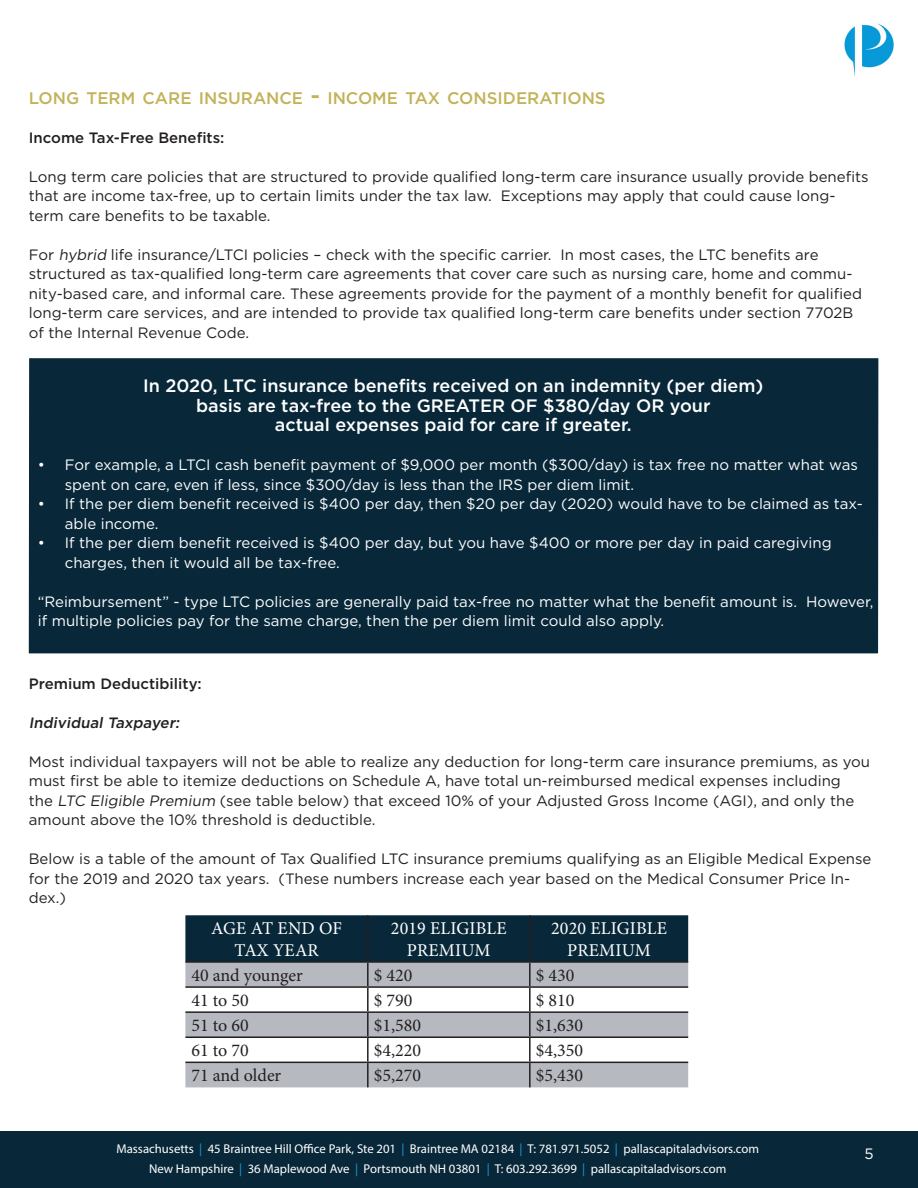
<style>
.page{position:relative;width:918px;height:1188px;background:#fff}
.page>*{position:absolute;margin:0;border:0;box-sizing:border-box;transform-origin:0 0}
.t1{font:500 18px "Gotham";color:#fff}
.t2{font:18px "Minion Pro";color:#231f20}
.t3{font:18px "Minion Pro";letter-spacing:.01em;color:#fff}
.t4{font:500 16.8px "Gotham";color:#c2b359}
.t5{font:15px/19.5px "Gotham";color:#231f20}
.t6{font:15px/19.5px "Gotham";color:#fff}
.t7{font:500 15px "Gotham";color:#231f20}
.t8{font:italic 500 15px "Gotham";color:#231f20}
.t9{font:12.75px "Myriad Pro";color:#fff}
.s1{font-size:24px}
.s2{font-style:italic}
.s3{color:#179ad7}
</style>
<div class="page">
<div style="left:0;top:1132px;width:918px;height:56px;background:#082839"></div>
<img style="left:844px;top:23px;width:50px;height:54px">
<div style="left:29px;top:358px;width:849px;height:295px;background:#082839"></div>
<div style="left:185px;top:915px;width:503px;height:46px;background:#082839"></div>
<svg style="left:185px;top:963px;width:503px;height:124px;fill:#b7b9c0"></svg>
<svg style="left:185px;top:988px;width:503px;height:23px"></svg>
<hr style="left:367px;top:915px;width:2px;height:46px;background:#231f20">
<hr style="left:529px;top:915px;width:2px;height:46px;background:#231f20">
<hr style="left:185px;top:961px;width:183px;height:2px;background:#231f20">
<hr style="left:368px;top:961px;width:162px;height:2px;background:#231f20">
<hr style="left:367px;top:963px;width:2px;height:23px;background:#231f20">
<hr style="left:530px;top:961px;width:158px;height:2px;background:#231f20">
<hr style="left:529px;top:963px;width:2px;height:23px;background:#231f20">
<hr style="left:185px;top:986px;width:183px;height:2px;background:#231f20">
<hr style="left:368px;top:986px;width:162px;height:2px;background:#231f20">
<hr style="left:367px;top:988px;width:2px;height:23px;background:#231f20">
<hr style="left:530px;top:986px;width:158px;height:2px;background:#231f20">
<hr style="left:529px;top:988px;width:2px;height:23px;background:#231f20">
<hr style="left:185px;top:1011px;width:183px;height:2px;background:#231f20">
<hr style="left:368px;top:1011px;width:162px;height:2px;background:#231f20">
<hr style="left:367px;top:1013px;width:2px;height:23px;background:#231f20">
<hr style="left:530px;top:1011px;width:158px;height:2px;background:#231f20">
<hr style="left:529px;top:1013px;width:2px;height:23px;background:#231f20">
<hr style="left:185px;top:1036px;width:183px;height:2px;background:#231f20">
<hr style="left:368px;top:1036px;width:162px;height:2px;background:#231f20">
<hr style="left:367px;top:1038px;width:2px;height:24px;background:#231f20">
<hr style="left:530px;top:1036px;width:158px;height:2px;background:#231f20">
<hr style="left:529px;top:1038px;width:2px;height:24px;background:#231f20">
<hr style="left:185px;top:1062px;width:183px;height:1px;background:#231f20">
<hr style="left:368px;top:1062px;width:162px;height:1px;background:#231f20">
<hr style="left:367px;top:1063px;width:2px;height:24px;background:#231f20">
<hr style="left:530px;top:1062px;width:158px;height:1px;background:#231f20">
<hr style="left:529px;top:1063px;width:2px;height:24px;background:#231f20">
<p class="t4" style="left:29px;top:87px;width:578px">LONG TERM CARE INSURANCE <span class="s1">-</span> INCOME TAX CONSIDERATIONS</p>
<p class="t7" style="left:29px;top:128px;width:197px">Income Tax-Free Benefits:</p>
<p class="t5" style="left:29px;top:166px;width:841px">Long term care policies that are structured to provide qualified long-term care insurance usually provide benefits that are income tax-free, up to certain limits under the tax law. Exceptions may apply that could cause long&shy;term care benefits to be taxable.</p>
<p class="t5" style="left:29px;top:244px;width:835px">For <span class="s2">hybrid</span> life insurance/LTCI policies – check with the specific carrier. In most cases, the LTC benefits are structured as tax-qualified long-term care agreements that cover care such as nursing care, home and commu&shy;nity-based care, and informal care. These agreements provide for the payment of a monthly benefit for qualified long-term care services, and are intended to provide tax qualified long-term care benefits under section 7702B of the Internal Revenue Code.</p>
<p class="t1" style="left:143px;top:374px;width:622px">In 2020, LTC insurance benefits received on an indemnity (per diem)</p>
<p class="t1" style="left:196px;top:393px;width:516px">basis are tax-free to the GREATER OF $380/day OR your</p>
<p class="t1" style="left:275px;top:413px;width:358px">actual expenses paid for care if greater.</p>
<p class="t6" style="left:65px;top:455px;width:795px;text-indent:-27px">• For example, a LTCI cash benefit payment of $9,000 per month ($300/day) is tax free no matter what was spent on care, even if less, since $300/day is less than the IRS per diem limit.</p>
<p class="t6" style="left:65px;top:494px;width:800px;text-indent:-27px">• If the per diem benefit received is $400 per day, then $20 per day (2020) would have to be claimed as tax&shy;able income.</p>
<p class="t6" style="left:65px;top:533px;width:768px;text-indent:-27px">• If the per diem benefit received is $400 per day, but you have $400 or more per day in paid caregiving charges, then it would all be tax-free.</p>
<p class="t6" style="left:38px;top:591px;width:837px">“Reimbursement” - type LTC policies are generally paid tax-free no matter what the benefit amount is. However, if multiple policies pay for the same charge, then the per diem limit could also apply.</p>
<p class="t7" style="left:29px;top:674px;width:174px">Premium Deductibility:</p>
<p class="t8" style="left:29px;top:713px;width:155px">Individual Taxpayer:</p>
<p class="t5" style="left:29px;top:751px;width:843px">Most individual taxpayers will not be able to realize any deduction for long-term care insurance premiums, as you must first be able to itemize deductions on Schedule A, have total un-reimbursed medical expenses including<br>the <span class="s2">LTC Eligible Premium</span> (see table below) that exceed 10% of your Adjusted Gross Income (AGI), and only the amount above the 10% threshold is deductible.</p>
<p class="t5" style="left:29px;top:849px;width:844px">Below is a table of the amount of Tax Qualified LTC insurance premiums qualifying as an Eligible Medical Expense for the 2019 and 2020 tax years. (These numbers increase each year based on the Medical Consumer Price In&shy;dex.)</p>
<p class="t3" style="left:211px;top:917px;width:132px">AGE AT END OF</p>
<p class="t3" style="left:234px;top:938px;width:86px">TAX YEAR</p>
<p class="t3" style="left:391px;top:917px;width:117px">2019 ELIGIBLE</p>
<p class="t3" style="left:407px;top:938px;width:85px">PREMIUM</p>
<p class="t3" style="left:551px;top:917px;width:117px">2020 ELIGIBLE</p>
<p class="t3" style="left:567px;top:938px;width:85px">PREMIUM</p>
<p class="t2" style="left:191px;top:963px;width:113px">40 and younger</p>
<p class="t2" style="left:374px;top:963px;width:40px">$ 420</p>
<p class="t2" style="left:536px;top:963px;width:40px">$ 430</p>
<p class="t2" style="left:191px;top:988px;width:59px">41 to 50</p>
<p class="t2" style="left:374px;top:988px;width:40px">$ 790</p>
<p class="t2" style="left:536px;top:988px;width:40px">$ 810</p>
<p class="t2" style="left:191px;top:1013px;width:59px">51 to 60</p>
<p class="t2" style="left:374px;top:1013px;width:49px">$1,580</p>
<p class="t2" style="left:536px;top:1013px;width:49px">$1,630</p>
<p class="t2" style="left:191px;top:1039px;width:59px">61 to 70</p>
<p class="t2" style="left:374px;top:1039px;width:49px">$4,220</p>
<p class="t2" style="left:536px;top:1039px;width:49px">$4,350</p>
<p class="t2" style="left:191px;top:1064px;width:91px">71 and older</p>
<p class="t2" style="left:374px;top:1064px;width:49px">$5,270</p>
<p class="t2" style="left:536px;top:1064px;width:49px">$5,430</p>
<p class="t9" style="left:116px;top:1140px;width:644px">Massachusetts <span class="s3">|</span> 45 Braintree Hill Office Park, Ste 201 <span class="s3">|</span> Braintree MA 02184 <span class="s3">|</span> T: 781.971.5052 <span class="s3">|</span> pallascapitaladvisors.com</p>
<p class="t9" style="left:149px;top:1161px;width:579px">New Hampshire <span class="s3">|</span> 36 Maplewood Ave <span class="s3">|</span> Portsmouth NH 03801 <span class="s3">|</span> T: 603.292.3699 <span class="s3">|</span> pallascapitaladvisors.com</p>
<p class="t6" style="left:865px;top:1144px;width:11px">5</p>
</div>
